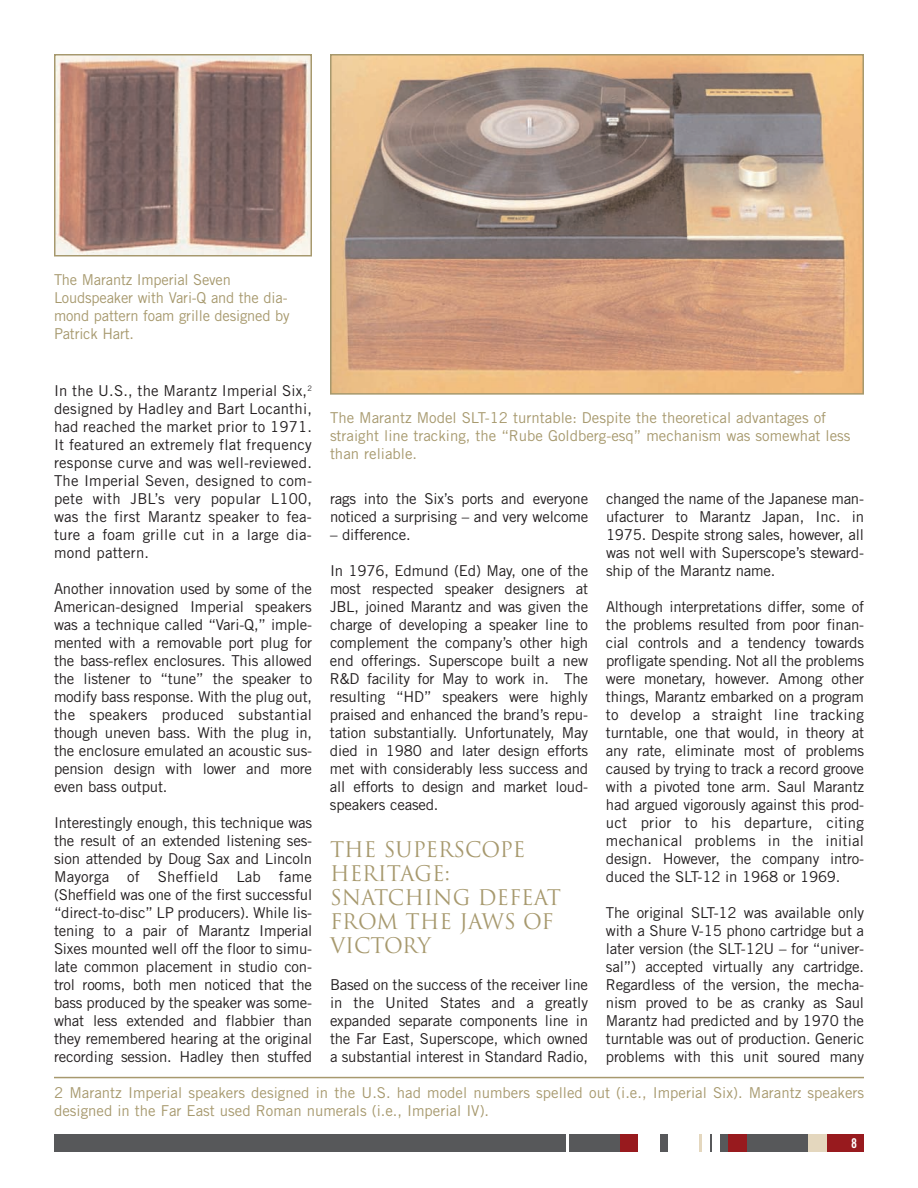
<style>
.page{position:relative;width:918px;height:1188px;background:#fff}
.page>*{position:absolute;margin:0;border:0;box-sizing:border-box;transform-origin:0 0}
.t1{font:21px/24px "Trajan";color:#a7996e}
.t2{font:15px/18px "Trade Gothic";letter-spacing:-.01em;color:#231f20;text-align:justify}
.t3{font:15px/18px "Trade Gothic";color:#a7996e}
.t4{font:13.5px "Trade Gothic Bold Cond Twenty";color:#fff}
</style>
<div class="page">
<img style="left:57px;top:57px;width:252px;height:197px">
<div style="left:54px;top:54px;width:258px;height:203px;border:2px solid #a7996e"></div>
<img style="left:333px;top:57px;width:528px;height:335px">
<div style="left:330px;top:54px;width:534px;height:341px;border:2px solid #a7996e"></div>
<div style="left:54px;top:1134px;width:810px;height:18px;background:#57585a"></div>
<div style="left:827px;top:1134px;width:37px;height:18px;background:#981a1e"></div>
<div style="left:808px;top:1134px;width:19px;height:18px;background:#e4d7be"></div>
<div style="left:728px;top:1134px;width:19px;height:18px;background:#981a1e"></div>
<div style="left:712px;top:1134px;width:7px;height:18px;background:#fff"></div>
<div style="left:702px;top:1134px;width:8px;height:18px;background:#fff"></div>
<div style="left:668px;top:1134px;width:32px;height:18px;background:#fff"></div>
<div style="left:638px;top:1134px;width:22px;height:18px;background:#fff"></div>
<div style="left:620px;top:1134px;width:18px;height:18px;background:#981a1e"></div>
<svg style="left:700px;top:1134px;width:2px;height:18px"></svg>
<hr style="left:566px;top:1134px;width:3px;height:18px;background:#fff">
<hr style="left:54px;top:1077px;width:810px;height:1px;background:#a7996e">
<p class="t3" style="left:54px;top:272px;width:237px">The Marantz Imperial Seven<br>Loudspeaker with Vari-Q and the dia&shy;mond pattern foam grille designed by<br>Patrick Hart.</p>
<p class="t2" style="left:54px;top:383px;width:260px">In the U.S., the Marantz Imperial Six,<sup>2 </sup>designed by Hadley and Bart Locanthi, had reached the market prior to 1971.<br>It featured an extremely flat frequency response curve and was well-reviewed.<br>The Imperial Seven, designed to com&shy;pete with JBL’s very popular L100, was the first Marantz speaker to fea&shy;ture a foam grille cut in a large dia&shy;mond pattern.</p>
<p class="t2" style="left:54px;top:581px;width:260px">Another innovation used by some of the American-designed Imperial speakers was a technique called “Vari-Q,” imple&shy;mented with a removable port plug for the bass-reflex enclosures. This allowed the listener to “tune” the speaker to modify bass response. With the plug out, the speakers produced substantial though uneven bass. With the plug in, the enclosure emulated an acoustic sus&shy;pension design with lower and more even bass output.</p>
<p class="t2" style="left:54px;top:815px;width:260px">Interestingly enough, this technique was the result of an extended listening ses&shy;sion attended by Doug Sax and Lincoln Mayorga of Sheffield Lab fame (Sheffield was one of the first successful “direct-to-disc” LP producers). While lis&shy;tening to a pair of Marantz Imperial Sixes mounted well off the floor to simu&shy;late common placement in studio con&shy;trol rooms, both men noticed that the bass produced by the speaker was some&shy;what less extended and flabbier than they remembered hearing at the original recording session. Hadley then stuffed</p>
<p class="t3" style="left:330px;top:410px;width:522px">The Marantz Model SLT-12 turntable: Despite the theoretical advantages of straight line tracking, the “Rube Goldberg-esq” mechanism was somewhat less than reliable.</p>
<p class="t2" style="left:330px;top:491px;width:260px">rags into the Six’s ports and everyone noticed a surprising – and very welcome</p>
<p class="t2" style="left:330px;top:527px;width:82px">– difference.</p>
<p class="t2" style="left:330px;top:563px;width:260px">In 1976, Edmund (Ed) May, one of the most respected speaker designers at JBL, joined Marantz and was given the charge of developing a speaker line to complement the company’s other high end offerings. Superscope built a new R&amp;D facility for May to work in. The resulting “HD” speakers were highly praised and enhanced the brand’s repu&shy;tation substantially. Unfortunately, May died in 1980 and later design efforts met with considerably less success and all efforts to design and market loud&shy;speakers ceased.</p>
<h1 class="t1" style="left:330px;top:837px;width:233px">THE SUPERSCOPE<br>HERITAGE:<br>SNATCHING DEFEAT<br>FROM THE JAWS OF<br>VICTORY</h1>
<p class="t2" style="left:330px;top:977px;width:260px">Based on the success of the receiver line in the United States and a greatly expanded separate components line in the Far East, Superscope, which owned a substantial interest in Standard Radio,</p>
<p class="t2" style="left:606px;top:491px;width:260px">changed the name of the Japanese man&shy;ufacturer to Marantz Japan, Inc. in 1975. Despite strong sales, however, all was not well with Superscope’s steward&shy;ship of the Marantz name.</p>
<p class="t2" style="left:606px;top:599px;width:260px">Although interpretations differ, some of the problems resulted from poor finan&shy;cial controls and a tendency towards profligate spending. Not all the problems were monetary, however. Among other things, Marantz embarked on a program to develop a straight line tracking turntable, one that would, in theory at any rate, eliminate most of problems caused by trying to track a record groove with a pivoted tone arm. Saul Marantz had argued vigorously against this prod&shy;uct prior to his departure, citing mechanical problems in the initial design. However, the company intro&shy;duced the SLT-12 in 1968 or 1969.</p>
<p class="t2" style="left:606px;top:905px;width:260px">The original SLT-12 was available only with a Shure V-15 phono cartridge but a later version (the SLT-12U – for “univer&shy;sal”) accepted virtually any cartridge.<br>Regardless of the version, the mecha&shy;nism proved to be as cranky as Saul Marantz had predicted and by 1970 the turntable was out of production. Generic problems with this unit soured many</p>
<p class="t3" style="left:54px;top:1085px;width:812px">2 Marantz Imperial speakers designed in the U.S. had model numbers spelled out (i.e., Imperial Six). Marantz speakers designed in the Far East used Roman numerals (i.e., Imperial IV).</p>
<p class="t4" style="left:851px;top:1138px;width:7px">8</p>
</div>
